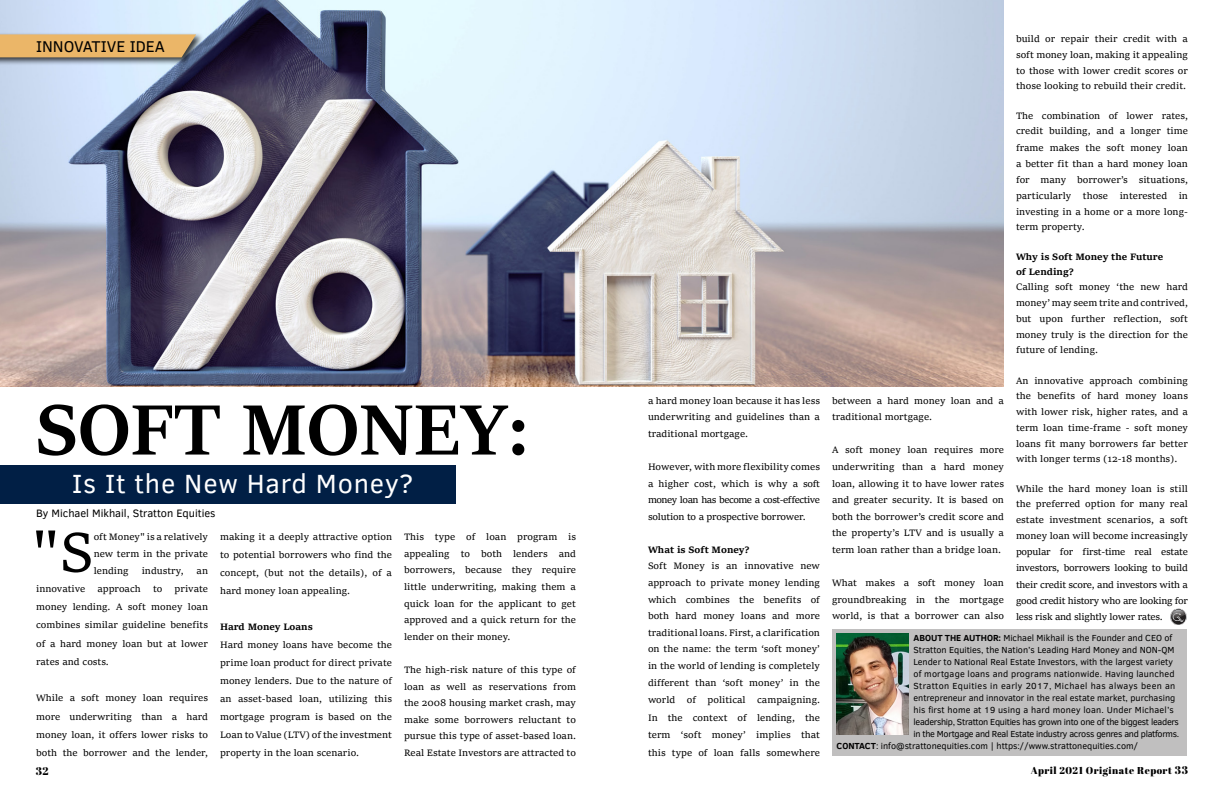
<style>
.page{position:relative;width:1224px;height:792px;background:#fff}
.page>*{position:absolute;margin:0;border:0;box-sizing:border-box;transform-origin:0 0}
.t1{font:700 80px "Sitka Banner";letter-spacing:.02em;color:#000}
.t2{font:60.2px "Sitka Text";color:#000}
.t3{font:27px "Clear Sans";letter-spacing:.03em;color:#fff}
.t4{font:16px "Clear Sans";color:#000}
.t5{font:12px "Clear Sans";color:#000}
.t6{font:11px "Clear Sans";color:#000}
.t7{font:11px "Abril Fatface";color:#000}
.t8{font:10px/16.6px "Sitka Text";color:#000;text-align:justify}
.t9{font:700 10px/15.1px "Sitka Text";color:#000}
.t10{font:10px "Abril Fatface";letter-spacing:.05em;color:#000}
.t11{font:9px "Clear Sans";color:#000}
.t12{font:9px "Clear Sans";letter-spacing:-.03em;color:#000}
.t13{font:9px "Clear Sans";letter-spacing:.02em;color:#000}
.t14{font:9px "Clear Sans";letter-spacing:.04em;color:#000}
.s1{font-weight:700}
.s2{font-size:11px}
</style>
<div class="page">
<div style="left:0;top:465px;width:455px;height:38px;background:#011f45"></div>
<img style="left:0;top:0;width:1004px;height:387px">
<div style="left:0;top:32px;width:204px;height:34px;background:#000;opacity:.75"></div>
<svg style="left:0;top:34px;width:196px;height:23px;background:#e4b36a"></svg>
<div style="left:832px;top:629px;width:355px;height:126px;background:#c0bfbf"></div>
<img style="left:837px;top:634px;width:72px;height:101px">
<svg style="left:1170px;top:609px;width:17px;height:16px"></svg>
<h3 class="t4" style="left:36px;top:36px;width:130px">INNOVATIVE IDEA</h3>
<p class="t5" style="left:60px;top:40px;width:50px">FEATURE</p>
<h1 class="t1" style="left:36px;top:373px;width:496px">SOFT MONEY:</h1>
<h3 class="t3" style="left:72px;top:465px;width:343px">Is It the New Hard Money?</h3>
<p class="t6" style="left:36px;top:505px;width:181px">By Michael Mikhail, Stratton Equities</p>
<h2 class="t2" style="left:31px;top:506px;width:64px">"S</h2>
<p class="t8" style="left:94px;top:527px;width:116px;line-height:17px">oft Money" is a relatively new term in the private lending</p>
<p class="t8" style="left:142px;top:561px;width:43px">industry,</p>
<p class="t8" style="left:36px;top:561px;width:173px;line-height:18.2px;text-indent:161px">an innovative approach to private money lending. A soft money loan combines similar guideline benefits of a hard money loan but at lower rates and costs.</p>
<p class="t8" style="left:36px;top:688px;width:173px;line-height:18.2px">While a soft money loan requires more underwriting than a hard money loan, it offers lower risks to both the borrower and the lender,</p>
<p class="t8" style="left:220px;top:527px;width:173px;line-height:18px">making it a deeply attractive option to potential borrowers who find the concept, (but not the details), of a hard money loan appealing.</p>
<p class="t9" style="left:220px;top:618px;width:94px">Hard Money Loans</p>
<p class="t8" style="left:220px;top:635px;width:173px;line-height:18px">Hard money loans have become the prime loan product for direct private money lenders. Due to the nature of an asset-based loan, utilizing this mortgage program is based on the Loan to Value (LTV) of the investment property in the loan scenario.</p>
<p class="t8" style="left:404px;top:528px;width:173px">This type of loan program is appealing to both lenders and borrowers, because they require little underwriting, making them a quick loan for the applicant to get approved and a quick return for the lender on their money.</p>
<p class="t8" style="left:404px;top:661px;width:173px">The high-risk nature of this type of loan as well as reservations from the 2008 housing market crash, may make some borrowers reluctant to pursue this type of asset-based loan.<br>Real Estate Investors are attracted to</p>
<p class="t8" style="left:648px;top:391px;width:174px">a hard money loan because it has less underwriting and guidelines than a traditional mortgage.</p>
<p class="t8" style="left:648px;top:458px;width:174px">However, with more flexibility comes a higher cost, which is why a soft money loan has become a cost-effective solution to a prospective borrower.</p>
<p class="t9" style="left:648px;top:541px;width:103px">What is Soft Money?</p>
<p class="t8" style="left:648px;top:557px;width:174px">Soft Money is an innovative new approach to private money lending which combines the benefits of both hard money loans and more traditional loans. First, a clarification on the name: the term ‘soft money’ in the world of lending is completely different than ‘soft money’ in the</p>
<p class="t8" style="left:648px;top:690px;width:174px;line-height:17.6px">world of political campaigning.<br>In the context of lending, the term ‘soft money’ implies that this type of loan falls somewhere</p>
<p class="t8" style="left:832px;top:391px;width:174px">between a hard money loan and a traditional mortgage.</p>
<p class="t8" style="left:832px;top:441px;width:174px">A soft money loan requires more underwriting than a hard money loan, allowing it to have lower rates and greater security. It is based on both the borrower’s credit score and the property’s LTV and is usually a term loan rather than a bridge loan.</p>
<p class="t8" style="left:832px;top:574px;width:174px">What makes a soft money loan groundbreaking in the mortgage world, is that a borrower can also</p>
<p class="t8" style="left:1016px;top:30px;width:174px;line-height:16.1px">build or repair their credit with a soft money loan, making it appealing to those with lower credit scores or</p>
<p class="t8" style="left:1016px;top:77px;width:172px">those looking to rebuild their credit.</p>
<p class="t8" style="left:1016px;top:108px;width:173px;line-height:15.1px">The combination of lower rates, credit building, and a longer time</p>
<p class="t8" style="left:1016px;top:139px;width:174px;line-height:16.1px">frame makes the soft money loan a better fit than a hard money loan for many borrower’s situations, particularly those interested in investing in a home or a more long-</p>
<p class="t8" style="left:1016px;top:218px;width:70px">term property.</p>
<p class="t9" style="left:1016px;top:248px;width:149px">Why is Soft Money the Future of Lending?</p>
<p class="t8" style="left:1016px;top:278px;width:174px;line-height:16.1px">Calling soft money ‘the new hard money’ may seem trite and contrived, but upon further reflection, soft money truly is the direction for the</p>
<p class="t8" style="left:1016px;top:341px;width:84px">future of lending.</p>
<p class="t8" style="left:1016px;top:372px;width:174px;line-height:15.1px">An innovative approach combining the benefits of hard money loans</p>
<p class="t8" style="left:1016px;top:403px;width:174px;line-height:16.1px">with lower risk, higher rates, and a term loan time-frame - soft money loans fit many borrowers far better</p>
<p class="t8" style="left:1016px;top:450px;width:163px">with longer terms (12-18 months).</p>
<p class="t8" style="left:1016px;top:481px;width:173px;line-height:15.1px">While the hard money loan is still the preferred option for many real</p>
<p class="t8" style="left:1016px;top:511px;width:174px;line-height:16.1px">estate investment scenarios, a soft money loan will become increasingly popular for first-time real estate investors, borrowers looking to build their credit score, and investors with a good credit history who are looking for less risk and slightly lower rates.</p>
<p class="t11" style="left:913px;top:632px;width:260px"><span class="s1">ABOUT THE AUTHOR:</span> Michael Mikhail is the Founder and CEO of</p>
<p class="t11" style="left:913px;top:644px;width:263px">Stratton Equities, the Nation’s Leading Hard Money and NON-QM</p>
<p class="t11" style="left:913px;top:656px;width:261px">Lender to National Real Estate Investors, with the largest variety</p>
<p class="t13" style="left:913px;top:668px;width:263px">of mortgage loans and programs nationwide. Having launched</p>
<p class="t14" style="left:913px;top:680px;width:263px">Stratton Equities in early 2017, Michael has always been an</p>
<p class="t11" style="left:913px;top:692px;width:263px">entrepreneur and innovator in the real estate market, purchasing</p>
<p class="t13" style="left:913px;top:704px;width:262px">his first home at 19 using a hard money loan. Under Michael’s</p>
<p class="t12" style="left:913px;top:716px;width:267px">leadership, Stratton Equities has grown into one of the biggest leaders</p>
<p class="t12" style="left:913px;top:728px;width:267px">in the Mortgage and Real Estate industry across genres and platforms.</p>
<p class="t11" style="left:837px;top:740px;width:303px"><span class="s1">CONTACT</span>: info@strattonequities.com | https://www.strattonequities.com/</p>
<p class="t7" style="left:36px;top:763px;width:14px">32</p>
<p class="t10" style="left:1031px;top:763px;width:159px">April 2021 Originate Report <span class="s2">33</span></p>
</div>
